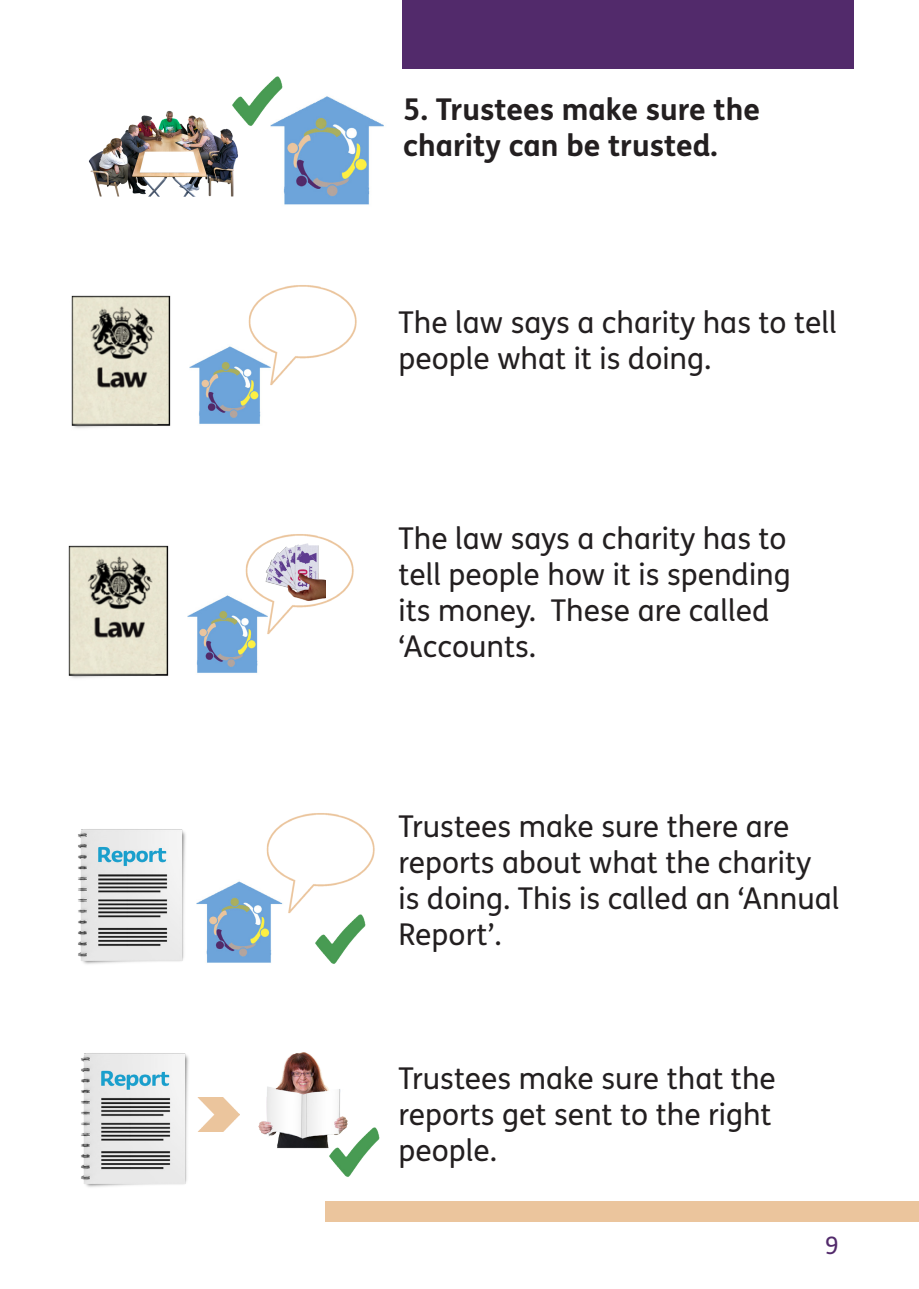
<style>
.page{position:relative;width:919px;height:1289px;background:#fff}
.page>*{position:absolute;margin:0;border:0;box-sizing:border-box;transform-origin:0 0}
.t1{font:30px/36px "FS Me Pro";color:#231f20}
.t2{font:700 30px/36px "FS Me Pro";color:#231f20}
.t3{font:24px "FS Me Pro";color:#522a6b}
</style>
<div class="page">
<div style="left:325px;top:1201px;width:593px;height:21px;background:#ebc59d"></div>
<img style="left:283px;top:96px;width:101px;height:109px">
<div style="left:402px;top:0;width:452px;height:68px;background:#522a6b"></div>
<img style="left:202px;top:881px;width:88px;height:82px">
<img style="left:190px;top:346px;width:82px;height:78px">
<img style="left:88px;top:111px;width:150px;height:86px">
<img style="left:225px;top:76px;width:60px;height:51px">
<img style="left:71px;top:295px;width:100px;height:133px">
<img style="left:246px;top:285px;width:111px;height:100px">
<img style="left:187px;top:595px;width:82px;height:78px">
<img style="left:68px;top:545px;width:101px;height:133px">
<img style="left:244px;top:534px;width:110px;height:100px">
<img style="left:265px;top:542px;width:60px;height:60px">
<img style="left:78px;top:829px;width:124px;height:135px">
<img style="left:265px;top:813px;width:110px;height:100px">
<img style="left:308px;top:906px;width:59px;height:58px">
<img style="left:81px;top:1053px;width:124px;height:134px">
<img style="left:187px;top:1097px;width:53px;height:34px">
<img style="left:258px;top:1052px;width:88px;height:96px">
<img style="left:322px;top:1119px;width:58px;height:58px">
<p class="t2" style="left:403px;top:90px;width:358px">5. Trustees make sure the charity can be trusted.</p>
<p class="t1" style="left:398px;top:304px;width:440px">The law says a charity has to tell people what it is doing.</p>
<p class="t1" style="left:398px;top:520px;width:393px">The law says a charity has to tell people how it is spending its money. These are called ‘Accounts.</p>
<p class="t1" style="left:398px;top:808px;width:442px">Trustees make sure there are reports about what the charity is doing. This is called an ‘Annual<br>Report’.</p>
<p class="t1" style="left:398px;top:1060px;width:379px">Trustees make sure that the reports get sent to the right people.</p>
<p class="t3" style="left:825px;top:1228px;width:15px">9</p>
</div>
